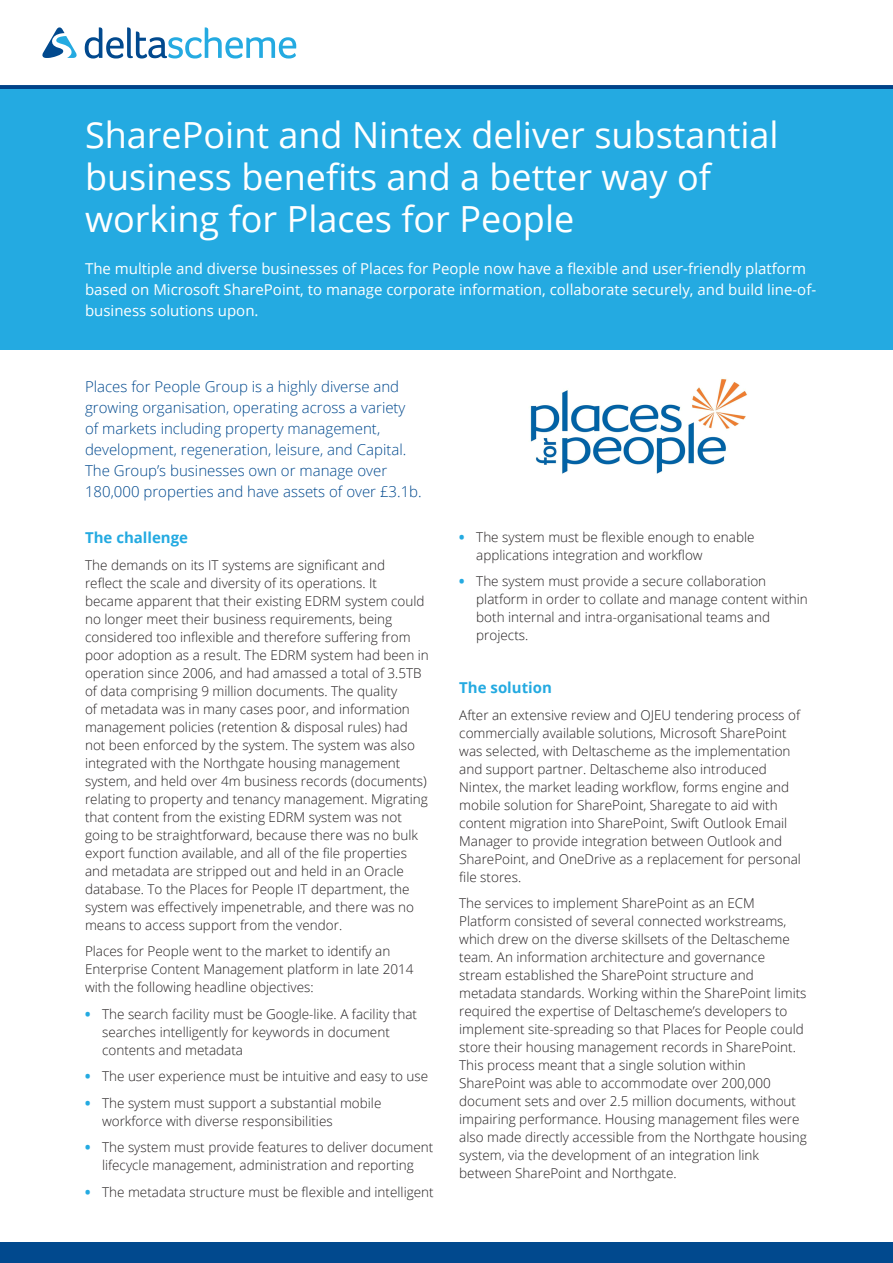
<style>
.page{position:relative;width:893px;height:1263px;background:#fff}
.page>*{position:absolute;margin:0;border:0;box-sizing:border-box;transform-origin:0 0}
.t1{font:36px/42px "Open Sans";color:#fff}
.t2{font:300 15px/21px "Open Sans";color:#01498e}
.t3{font:15px/21px "Open Sans";color:#fff}
.t4{font:700 15px "Open Sans";color:#24aae1}
.t5{font:300 13.5px/18px "Open Sans";color:#231f20}
.s1{font-weight:800;color:#24aae1}
</style>
<div class="page">
<svg style="left:85px;top:27px;width:211px;height:32px"></svg>
<svg style="left:42px;top:27px;width:35px;height:31px"></svg>
<div style="left:0;top:85px;width:893px;height:5px;background:#004388"></div>
<div style="left:0;top:90px;width:893px;height:260px;background:#24aae1"></div>
<div style="left:0;top:1243px;width:893px;height:20px;background:#01498e"></div>
<img style="left:530px;top:379px;width:218px;height:95px">
<p class="t1" style="left:85px;top:113px;width:695px">SharePoint and Nintex deliver substantial business benefits and a better way of working for Places for People</p>
<p class="t3" style="left:85px;top:258px;width:733px">The multiple and diverse businesses of Places for People now have a flexible and user-friendly platform based on Microsoft SharePoint, to manage corporate information, collaborate securely, and build line-of&shy;business solutions upon.</p>
<p class="t2" style="left:85px;top:376px;width:338px">Places for People Group is a highly diverse and growing organisation, operating across a variety of markets including property management, development, regeneration, leisure, and Capital.<br>The Group’s businesses own or manage over 180,000 properties and have assets of over £3.1b.</p>
<p class="t4" style="left:85px;top:527px;width:105px">The challenge</p>
<p class="t5" style="left:85px;top:555px;width:345px">The demands on its IT systems are significant and<br>reflect the scale and diversity of its operations. It<br>became apparent that their existing EDRM system could no longer meet their business requirements, being considered too inflexible and therefore suffering from poor adoption as a result. The EDRM system had been in operation since 2006, and had amassed a total of 3.5TB of data comprising 9 million documents. The quality<br>of metadata was in many cases poor, and information management policies (retention &amp; disposal rules) had not been enforced by the system. The system was also integrated with the Northgate housing management system, and held over 4m business records (documents) relating to property and tenancy management. Migrating that content from the existing EDRM system was not going to be straightforward, because there was no bulk export function available, and all of the file properties and metadata are stripped out and held in an Oracle database. To the Places for People IT department, the system was effectively impenetrable, and there was no means to access support from the vendor.</p>
<p class="t5" style="left:85px;top:942px;width:330px">Places for People went to the market to identify an<br>Enterprise Content Management platform in late 2014 with the following headline objectives:</p>
<p class="t5" style="left:102px;top:1004px;width:317px;text-indent:-17px"><span class="s1">•</span> The search facility must be Google-like. A facility that searches intelligently for keywords in document contents and metadata</p>
<p class="t5" style="left:85px;top:1067px;width:345px"><span class="s1">•</span> The user experience must be intuitive and easy to use</p>
<p class="t5" style="left:102px;top:1093px;width:281px;text-indent:-17px"><span class="s1">•</span> The system must support a substantial mobile workforce with diverse responsibilities</p>
<p class="t5" style="left:85px;top:1138px;width:350px;text-align:center"><span class="s1">•</span> The system must provide features to deliver document lifecycle management, administration and reporting</p>
<p class="t5" style="left:85px;top:1182px;width:350px"><span class="s1">•</span> The metadata structure must be flexible and intelligent</p>
<p class="t5" style="left:476px;top:528px;width:280px;text-indent:-17px"><span class="s1">•</span> The system must be flexible enough to enable applications integration and workflow</p>
<p class="t5" style="left:476px;top:572px;width:333px;text-indent:-17px"><span class="s1">•</span> The system must provide a secure collaboration platform in order to collate and manage content within both internal and intra-organisational teams and projects.</p>
<p class="t4" style="left:459px;top:677px;width:94px">The solution</p>
<p class="t5" style="left:459px;top:706px;width:343px">After an extensive review and OJEU tendering process of commercially available solutions, Microsoft SharePoint was selected, with Deltascheme as the implementation and support partner. Deltascheme also introduced Nintex, the market leading workflow, forms engine and mobile solution for SharePoint, Sharegate to aid with content migration into SharePoint, Swift Outlook Email Manager to provide integration between Outlook and SharePoint, and OneDrive as a replacement for personal file stores.</p>
<p class="t5" style="left:459px;top:894px;width:349px">The services to implement SharePoint as an ECM Platform consisted of several connected workstreams, which drew on the diverse skillsets of the Deltascheme team. An information architecture and governance stream established the SharePoint structure and metadata standards. Working within the SharePoint limits required the expertise of Deltascheme’s developers to implement site-spreading so that Places for People could store their housing management records in SharePoint.<br>This process meant that a single solution within SharePoint was able to accommodate over 200,000 document sets and over 2.5 million documents, without impairing performance. Housing management files were also made directly accessible from the Northgate housing system, via the development of an integration link between SharePoint and Northgate.</p>
</div>
